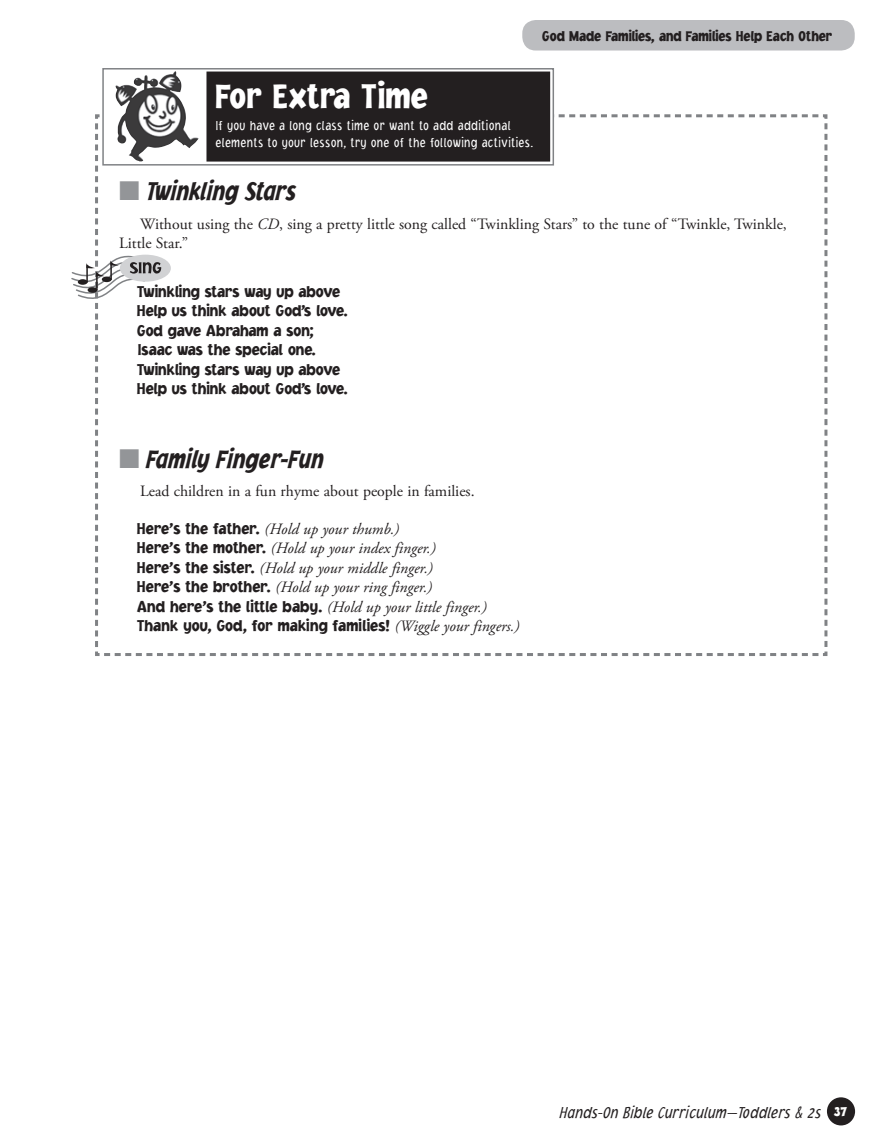
<style>
.page{position:relative;width:878px;height:1148px;background:#fff}
.page>*{position:absolute;margin:0;border:0;box-sizing:border-box;transform-origin:0 0}
.t1{font:900 36px "Jacoby Cond ICG";letter-spacing:.01em;color:#fff}
.t2{font:italic 900 27px "Jacoby Cond ICG";color:#231f20;scale:.9 1}
.t3{font:900 16.5px/19.5px "Jacoby ICG";color:#231f20;scale:.9 1}
.t4{font:italic 300 16.5px "Jacoby Cond ICG";color:#231f20}
.t5{font:italic 15.75px/19.5px "Adobe Garamond Pro";color:#231f20}
.t6{font:15.75px/19.5px "Adobe Garamond Pro";color:#231f20}
.t7{font:900 15px "Jacoby Cond ICG";color:#231f20}
.t8{font:300 13.5px/16.5px "Jacoby Cond ICG";letter-spacing:.02em;color:#fff}
.s1{color:#939598}
.s2{font-style:italic}
.s3{font-family:"Jacoby ICG";font-weight:900;font-style:normal;font-size:16.5px}
.s4{font-family:"Adobe Garamond Pro";font-weight:400;font-style:italic;font-size:15.75px}
.s5{font-weight:900;font-style:normal;font-size:15px;color:#fff}
</style>
<div class="page">
<div style="left:826px;top:1097px;width:29px;height:28px;background:#231f20;border-radius:50%"></div>
<div style="left:522px;top:20px;width:332px;height:30px;background:#bcbdc0;border-radius:14px"></div>
<svg style="left:71px;top:114px;width:756px;height:542px"></svg>
<svg style="left:102px;top:68px;width:452px;height:97px"></svg>
<img style="left:116px;top:73px;width:57px;height:78px">
<div style="left:208px;top:73px;width:340px;height:87px;background:#231f20"></div>
<div style="left:206px;top:72px;width:344px;height:90px;border:3px solid #231f20"></div>
<p class="t7" style="left:542px;top:27px;width:292px">God Made Families, and Families Help Each Other</p>
<h1 class="t1" style="left:215px;top:74px;width:214px">For Extra Time</h1>
<p class="t8" style="left:215px;top:117px;width:319px">If you have a long class time or want to add additional elements to your lesson, try one of the following activities.</p>
<h2 class="t2" style="left:119px;top:175px;width:198px"><span class="s1">■</span> Twinkling Stars</h2>
<p class="t6" style="left:119px;top:215px;width:669px;text-indent:21px">Without using the <span class="s2">CD</span>, sing a pretty little song called “Twinkling Stars” to the tune of “Twinkle, Twinkle,<br>Little Star.”</p>
<p class="t3" style="left:137px;top:281px;width:235px">Twinkling stars way up above<br>Help us think about God’s love.<br>God gave Abraham a son;<br>Isaac was the special one.<br>Twinkling stars way up above<br>Help us think about God’s love.</p>
<h2 class="t2" style="left:119px;top:442px;width:229px"><span class="s1">■</span> Family Finger-Fun</h2>
<p class="t6" style="left:140px;top:482px;width:336px">Lead children in a fun rhyme about people in families.</p>
<p class="t5" style="left:137px;top:519px;width:351px"><span class="s3">Here’s the father.</span> (Hold up your thumb.)<br><span class="s3">Here’s the mother.</span> (Hold up your index finger.)<br><span class="s3">Here’s the sister.</span> (Hold up your middle finger.)<br><span class="s3">Here’s the brother.</span> (Hold up your ring finger.)<br><span class="s3">And here’s the little baby.</span> (Hold up your little finger.)</p>
<p class="t3" style="left:137px;top:615px;width:426px">Thank you, God, for making families! <span class="s4">(Wiggle your fingers.)</span></p>
<p class="t4" style="left:559px;top:1102px;width:289px">Hands-On Bible Curriculum—Toddlers &amp; 2s <span class="s5">37</span></p>
</div>
